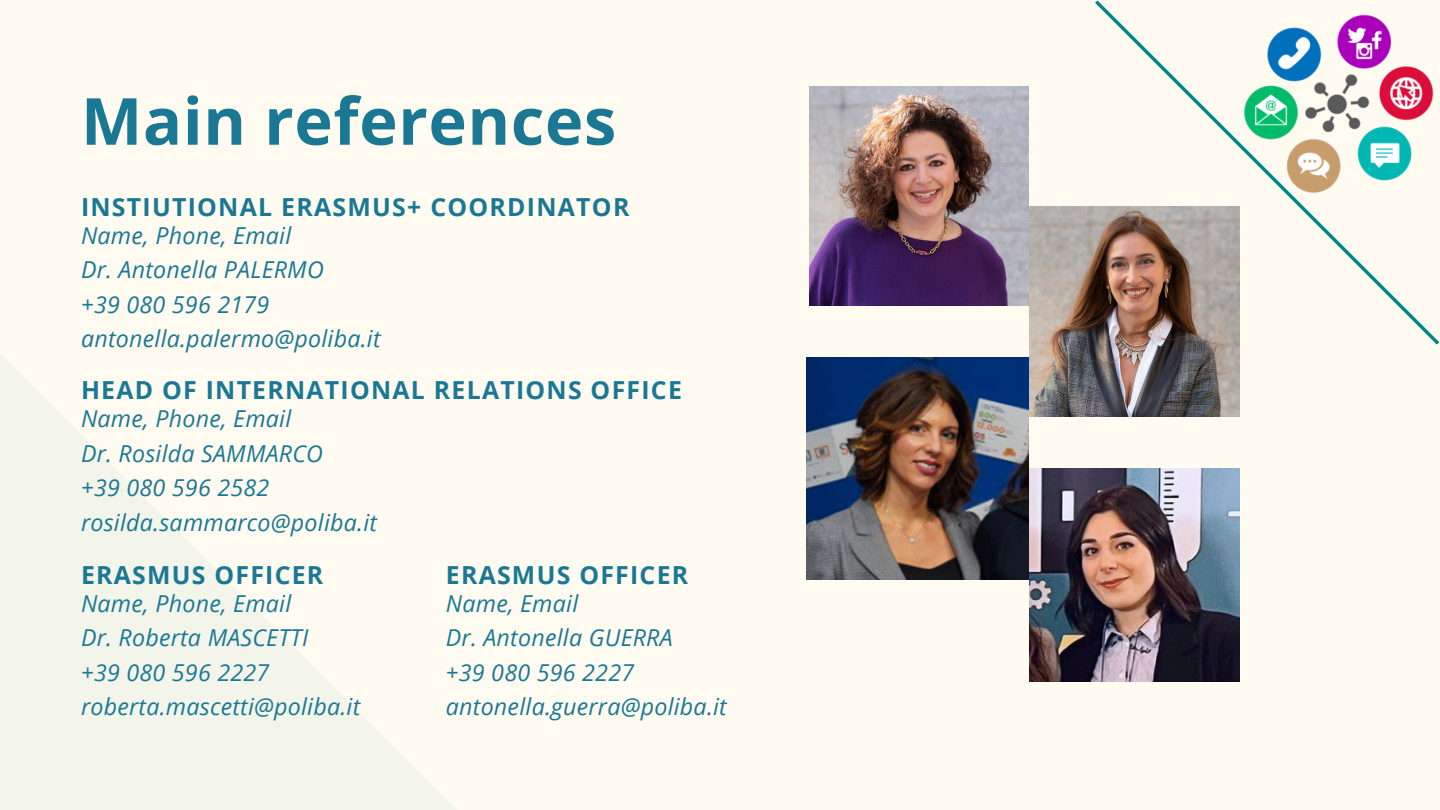
<style>
.page{position:relative;width:1440px;height:810px;background:#fffbf0}
.page>*{position:absolute;margin:0;border:0;box-sizing:border-box;transform-origin:0 0}
.t1{font:700 65px "Open Sans";letter-spacing:.01em;color:#1b7895}
.t2{font:700 24.9px "Open Sans";letter-spacing:.05em;color:#1b7895}
.t3{font:italic 23.3px "Open Sans";letter-spacing:.01em;color:#1b7895}
</style>
<div class="page">
<svg style="left:0;top:330px;width:475px;height:480px;fill:#fffbf0"></svg>
<div style="left:1095px;top:0;width:345px;height:345px;background:#fffbf0"></div>
<img style="left:1239px;top:12px;width:201px;height:183px">
<img style="left:809px;top:86px;width:219px;height:219px">
<img style="left:1029px;top:207px;width:210px;height:210px">
<img style="left:806px;top:357px;width:222px;height:222px">
<img style="left:1029px;top:468px;width:210px;height:214px">
<p class="t1" style="left:81px;top:75px;width:537px">Main references</p>
<p class="t2" style="left:81px;top:190px;width:550px">INSTIUTIONAL ERASMUS+ COORDINATOR</p>
<p class="t3" style="left:81px;top:219px;width:212px">Name, Phone, Email</p>
<h2 class="t3" style="left:81px;top:253px;width:244px">Dr. Antonella PALERMO</h2>
<p class="t3" style="left:81px;top:288px;width:190px">+39 080 596 2179</p>
<p class="t3" style="left:81px;top:322px;width:301px">antonella.palermo@poliba.it</p>
<p class="t2" style="left:81px;top:373px;width:602px">HEAD OF INTERNATIONAL RELATIONS OFFICE</p>
<p class="t3" style="left:81px;top:402px;width:212px">Name, Phone, Email</p>
<h2 class="t3" style="left:81px;top:437px;width:243px">Dr. Rosilda SAMMARCO</h2>
<h2 class="t3" style="left:81px;top:471px;width:190px">+39 080 596 2582</h2>
<p class="t3" style="left:81px;top:506px;width:298px">rosilda.sammarco@poliba.it</p>
<p class="t2" style="left:81px;top:558px;width:244px">ERASMUS OFFICER</p>
<p class="t3" style="left:81px;top:587px;width:212px">Name, Phone, Email</p>
<p class="t3" style="left:81px;top:622px;width:229px">Dr. Roberta MASCETTI</p>
<p class="t3" style="left:81px;top:656px;width:190px">+39 080 596 2227</p>
<p class="t3" style="left:81px;top:691px;width:281px">roberta.mascetti@poliba.it</p>
<p class="t2" style="left:446px;top:558px;width:244px">ERASMUS OFFICER</p>
<p class="t3" style="left:446px;top:587px;width:134px">Name, Email</p>
<p class="t3" style="left:446px;top:622px;width:228px">Dr. Antonella GUERRA</p>
<p class="t3" style="left:446px;top:656px;width:190px">+39 080 596 2227</p>
<p class="t3" style="left:446px;top:691px;width:283px">antonella.guerra@poliba.it</p>
</div>
